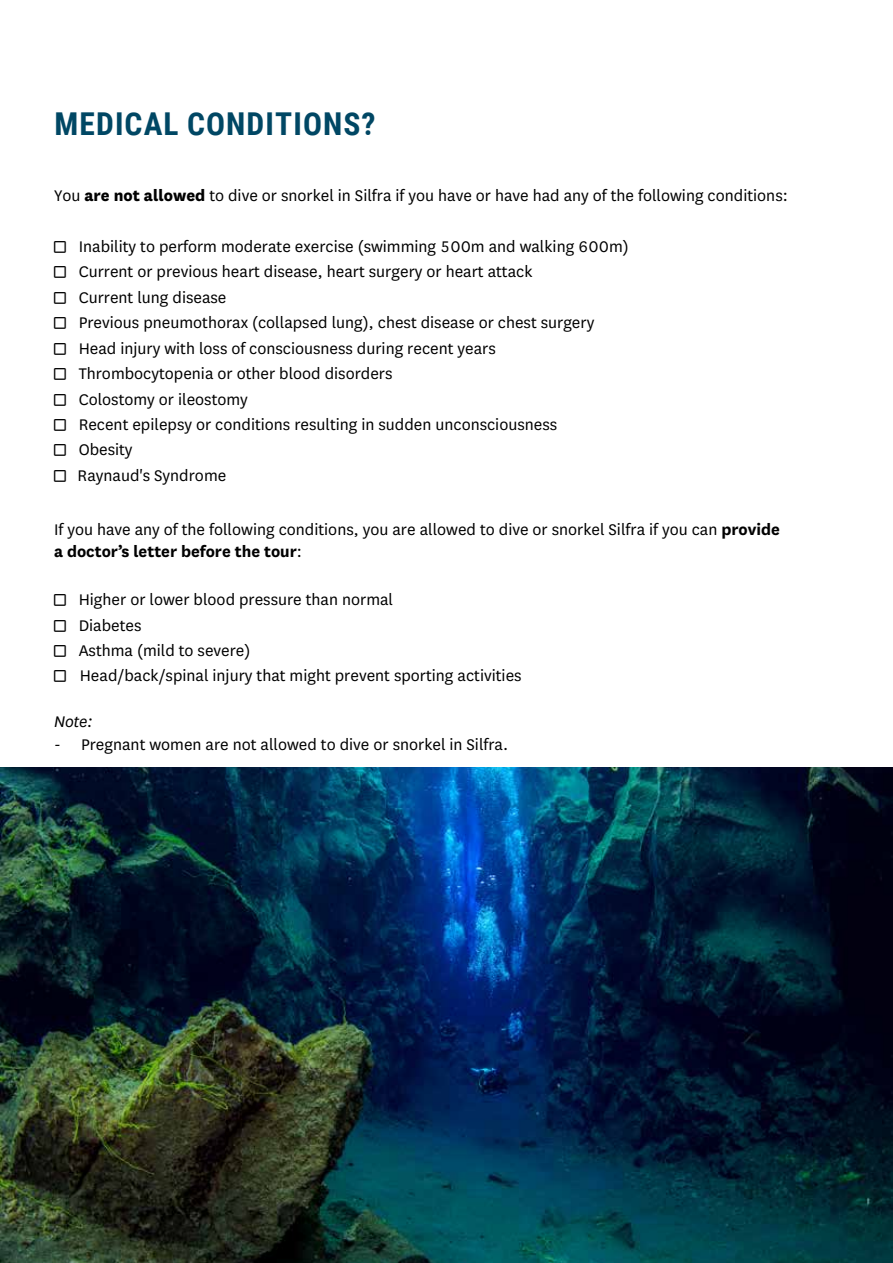
<style>
.page{position:relative;width:893px;height:1263px;background:#fff}
.page>*{position:absolute;margin:0;border:0;box-sizing:border-box;transform-origin:0 0}
.t1{font:700 31.5px "Roboto Condensed";letter-spacing:.035em;color:#004764}
.t2{font:18px/25.5px "Arctic National";color:#000}
.t3{font:italic 18px "Arctic National";color:#000}
.s1{font-weight:800}
.s2{font-weight:700}
.s3{font-style:italic}
</style>
<div class="page">
<img style="left:1px;top:767px;width:892px;height:496px">
<h1 class="t1" style="left:55px;top:102px;width:323px">MEDICAL CONDITIONS?</h1>
<p class="t2" style="left:54px;top:182px;width:735px">You <span class="s1">are not allowed</span> to dive or snorkel in Silfra if you have or have had any of the following conditions:</p>
<p class="t2" style="left:78px;top:233px;width:553px">Inability to perform moderate exercise (swimming 500m and walking 600m)<br>Current or previous heart disease, heart surgery or heart attack<br>Current lung disease<br>Previous pneumothorax (collapsed lung), chest disease or chest surgery Head injury with loss of consciousness during recent years Thrombocytopenia or other blood disorders<br>Colostomy or ileostomy<br>Recent epilepsy or conditions resulting in sudden unconsciousness<br>Obesity<br>Raynaud's Syndrome</p>
<p class="t2" style="left:54px;top:517px;width:727px;line-height:22.5px">If you have any of the following conditions, you are allowed to dive or snorkel Silfra if you can <span class="s2">provide a doctor’s letter before the tour</span>:</p>
<p class="t2" style="left:79px;top:586px;width:444px">Higher or lower blood pressure than normal<br>Diabetes<br>Asthma (mild to severe)<br>Head/back/spinal injury that might prevent sporting activities</p>
<p class="t3" style="left:54px;top:710px;width:40px">Note:</p>
<p class="t2" style="left:54px;top:730px;width:456px"><span class="s3">-</span> Pregnant women are not allowed to dive or snorkel in Silfra.</p>
</div>
